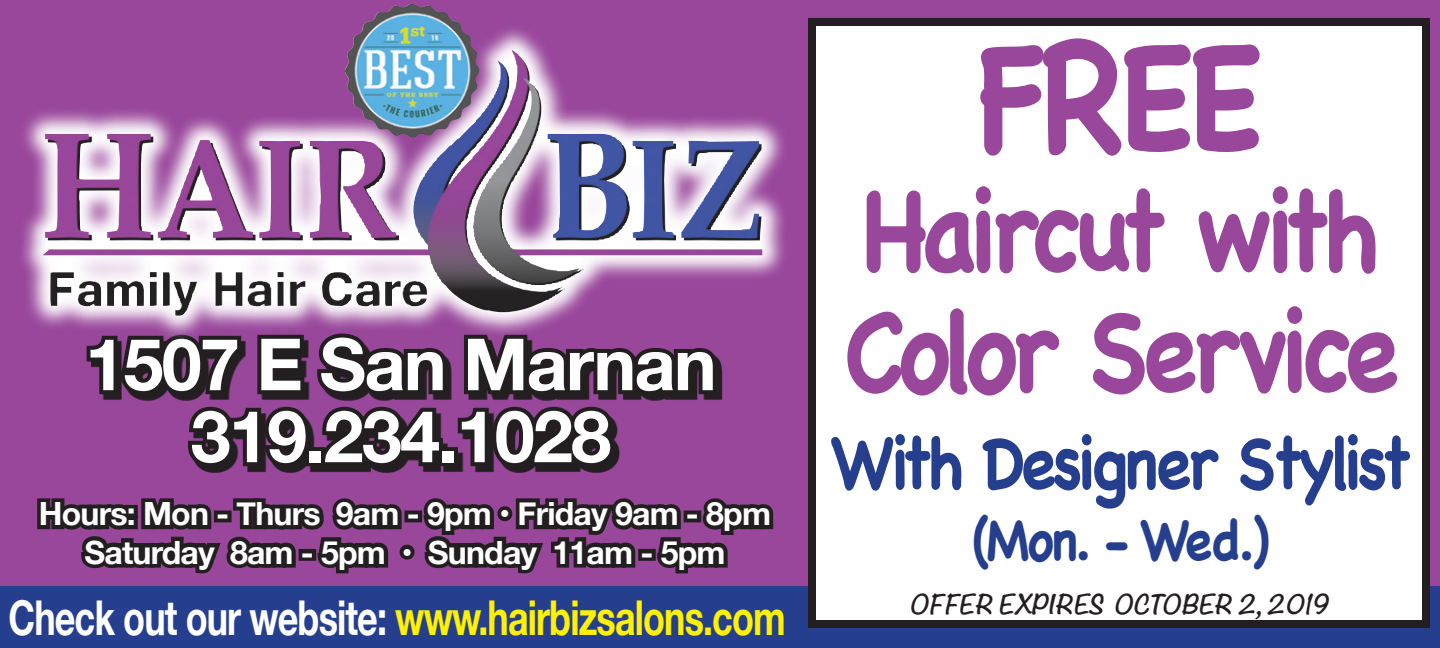
<style>
.page{position:relative;width:1440px;height:648px;background:#99479b}
.page>*{position:absolute;margin:0;border:0;box-sizing:border-box;transform-origin:0 0}
.t1{font:700 152px "Chalkboard";color:#99479b;scale:.89 1}
.t2{font:700 112px/120px "Chalkboard";letter-spacing:-.06em;color:#99479b;scale:.89 1}
.t3{font:700 72px/72px "Helvetica Neue";letter-spacing:-.025em;color:#fff;text-align:center}
.t4{font:700 72px "Chalkboard";letter-spacing:-.06em;color:#253f8e;scale:.89 1}
.t5{font:700 56px "Chalkboard";letter-spacing:-.035em;color:#253f8e;scale:.89 1}
.t6{font:700 48px "Helvetica Neue";letter-spacing:-.025em;color:#fff101;scale:.75 1}
.t7{font:700 32px/38.4px "Helvetica Neue";letter-spacing:-.025em;color:#fff;text-align:center}
.t8{font:italic 700 24px "Noteworthy";color:#231f20}
.s1{color:#fff}
</style>
<div class="page">
<div style="left:0;top:586px;width:1440px;height:62px;background:#253f8e"></div>
<svg style="left:22px;top:29px;width:762px;height:286px"></svg>
<img style="left:42px;top:50px;width:476px;height:256px">
<div style="left:812px;top:22px;width:614px;height:602px;background:#fff"></div>
<div style="left:808px;top:18px;width:622px;height:610px;border:8px solid #231f20"></div>
<img style="left:345px;top:4px;width:134px;height:134px">
<svg style="left:33px;top:306px;width:751px;height:268px"></svg>
<h3 class="t3" style="left:85px;top:330px;width:633px">1507 E San Marnan<br>319.234.1028</h3>
<p class="t7" style="left:39px;top:495px;width:734px">Hours: Mon - Thurs 9am - 9pm • Friday 9am - 8pm<br>Saturday 8am - 5pm • Sunday 11am - 5pm</p>
<h3 class="t6" style="left:9px;top:580px;width:1038px"><span class="s1">Check out our website:</span> www.hairbizsalons.com</h3>
<h1 class="t1" style="left:977px;top:8px;width:325px">FREE</h1>
<h2 class="t2" style="left:844px;top:170px;width:624px">Haircut with<br>Color Service</h2>
<h3 class="t4" style="left:831px;top:420px;width:653px">With Designer Stylist</h3>
<h3 class="t5" style="left:972px;top:507px;width:336px">(Mon. - Wed.)</h3>
<p class="t8" style="left:909px;top:583px;width:428px">OFFER EXPIRES OCTOBER 2,2019</p>
</div>
